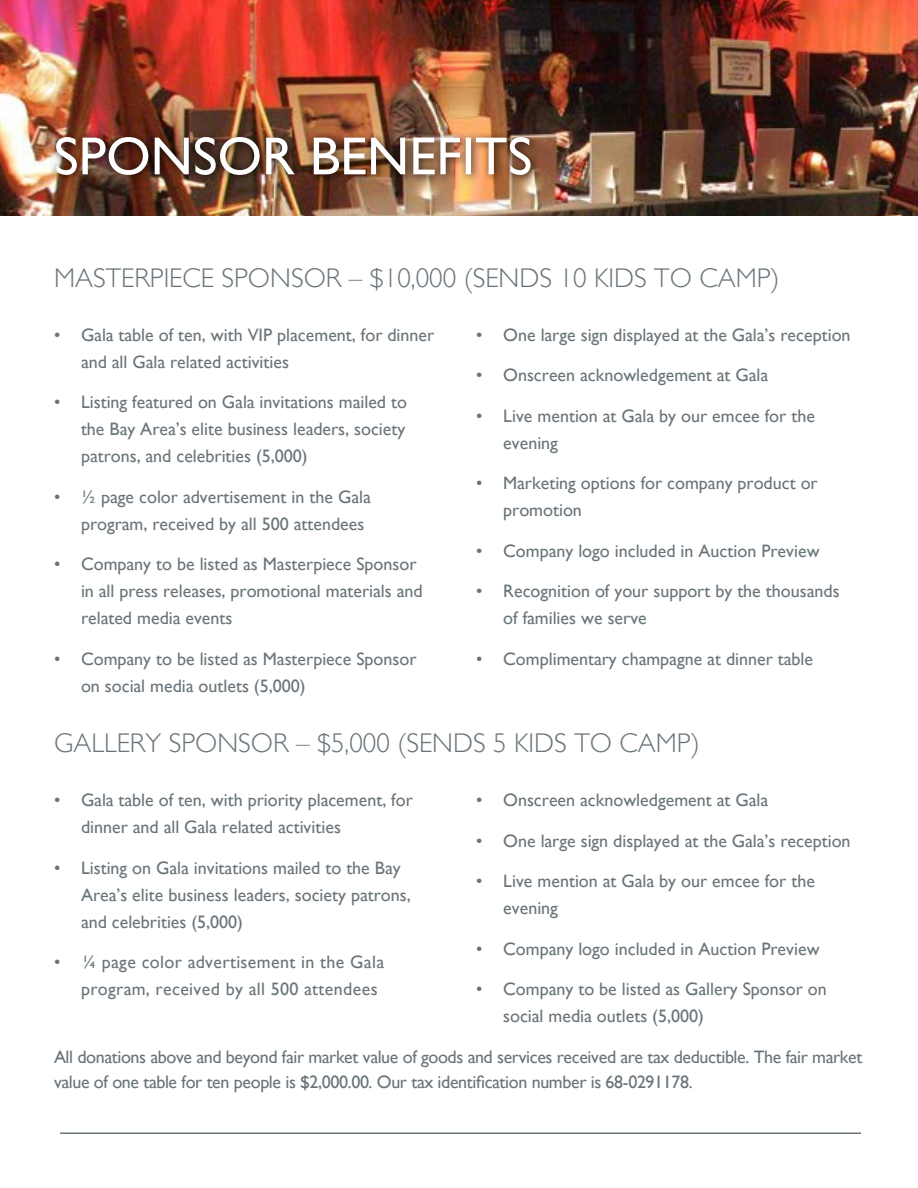
<style>
.page{position:relative;width:918px;height:1188px;background:#fff}
.page>*{position:absolute;margin:0;border:0;box-sizing:border-box;transform-origin:0 0}
.t1{font:54px "Gill Sans";color:#fff}
.t2{font:300 27px "Gill Sans";color:#69747a}
.t3{font:18px/27px "Gill Sans";color:#69747a}
.t4{font:18px/25.5px "Gill Sans";letter-spacing:-.02em;color:#69747a}
.t5{font:18px/27px "Gill Sans";letter-spacing:.02em;color:#69747a}
</style>
<div class="page">
<img style="left:0;top:0;width:918px;height:216px">
<div style="left:49px;top:132px;width:492px;height:51px;background:#000;opacity:.75"></div>
<hr style="left:60px;top:1132px;width:801px;height:2px;background:#69747a">
<h1 class="t1" style="left:54px;top:125px;width:62px">Sponsor</h1>
<h1 class="t1" style="left:310px;top:125px;width:59px">Benefits</h1>
<h2 class="t2" style="left:54px;top:262px;width:81px">MASTERPIE</h2>
<h2 class="t2" style="left:183px;top:262px;width:127px">CE SPONSOR</h2>
<h2 class="t2" style="left:349px;top:262px;width:388px">– $10,000 (SENDS 10 KIDS TO CAMP</h2>
<h2 class="t2" style="left:771px;top:262px;width:10px">)</h2>
<p class="t3" style="left:81px;top:321px;width:355px;text-indent:-27px">• Gala table of ten, with VIP placement, for dinner and all Gala related activities</p>
<p class="t3" style="left:81px;top:389px;width:328px;text-align:justify;text-indent:-27px">• Listing featured on Gala invitations mailed to the Bay Area’s elite business leaders, society patrons, and celebrities (5,000)</p>
<p class="t3" style="left:81px;top:483px;width:291px;text-indent:-27px">• ½ page color advertisement in the Gala program, received by all 500 attendees</p>
<p class="t3" style="left:81px;top:551px;width:343px;text-indent:-27px">• Company to be listed as Masterpiece Sponsor in all press releases, promotional materials and related media events</p>
<p class="t3" style="left:81px;top:645px;width:337px;text-indent:-27px">• Company to be listed as Masterpiece Sponsor on social media outlets (5,000)</p>
<p class="t3" style="left:476px;top:321px;width:376px">• One large sign displayed at the Gala’s reception</p>
<p class="t3" style="left:476px;top:362px;width:293px">• Onscreen acknowledgement at Gala</p>
<p class="t3" style="left:503px;top:402px;width:313px;text-indent:-27px">• Live mention at Gala by our emcee for the evening</p>
<p class="t3" style="left:503px;top:470px;width:316px;text-indent:-27px">• Marketing options for company product or promotion</p>
<p class="t3" style="left:476px;top:537px;width:345px">• Company logo included in Auction Preview</p>
<p class="t3" style="left:503px;top:578px;width:338px;text-indent:-27px">• Recognition of your support by the thousands of families we serve</p>
<p class="t3" style="left:476px;top:645px;width:338px">• Complimentary champagne at dinner table</p>
<h2 class="t2" style="left:54px;top:727px;width:202px">GALLERY SPONSOR</h2>
<h2 class="t2" style="left:296px;top:727px;width:361px">– $5,000 (SENDS 5 KIDS TO CAMP</h2>
<h2 class="t2" style="left:691px;top:727px;width:10px">)</h2>
<p class="t3" style="left:476px;top:786px;width:293px">• Onscreen acknowledgement at Gala</p>
<p class="t3" style="left:476px;top:827px;width:376px">• One large sign displayed at the Gala’s reception</p>
<p class="t3" style="left:503px;top:867px;width:313px;text-indent:-27px">• Live mention at Gala by our emcee for the evening</p>
<p class="t3" style="left:476px;top:935px;width:345px">• Company logo included in Auction Preview</p>
<p class="t3" style="left:503px;top:975px;width:325px;text-indent:-27px">• Company to be listed as Gallery Sponsor on social media outlets (5,000)</p>
<p class="t4" style="left:54px;top:1044px;width:810px">All donations above and beyond fair market value of goods and services received are tax deductible. The fair market value of one table for ten people is $2,000.00. Our tax identification number is 68-0291178.</p>
<p class="t3" style="left:81px;top:786px;width:333px;text-indent:-27px">• Gala table of ten, with priority placement, for dinner and all Gala related activities</p>
<p class="t3" style="left:81px;top:854px;width:331px;text-indent:-27px">• Listing on Gala invitations mailed to the Bay<br>Area’s elite business leaders, society patrons, and celebrities (5,000)</p>
<p class="t5" style="left:81px;top:948px;width:305px;text-indent:-27px">• ¼ page color advertisement in the Gala program, received by all 500 attendees</p>
</div>
